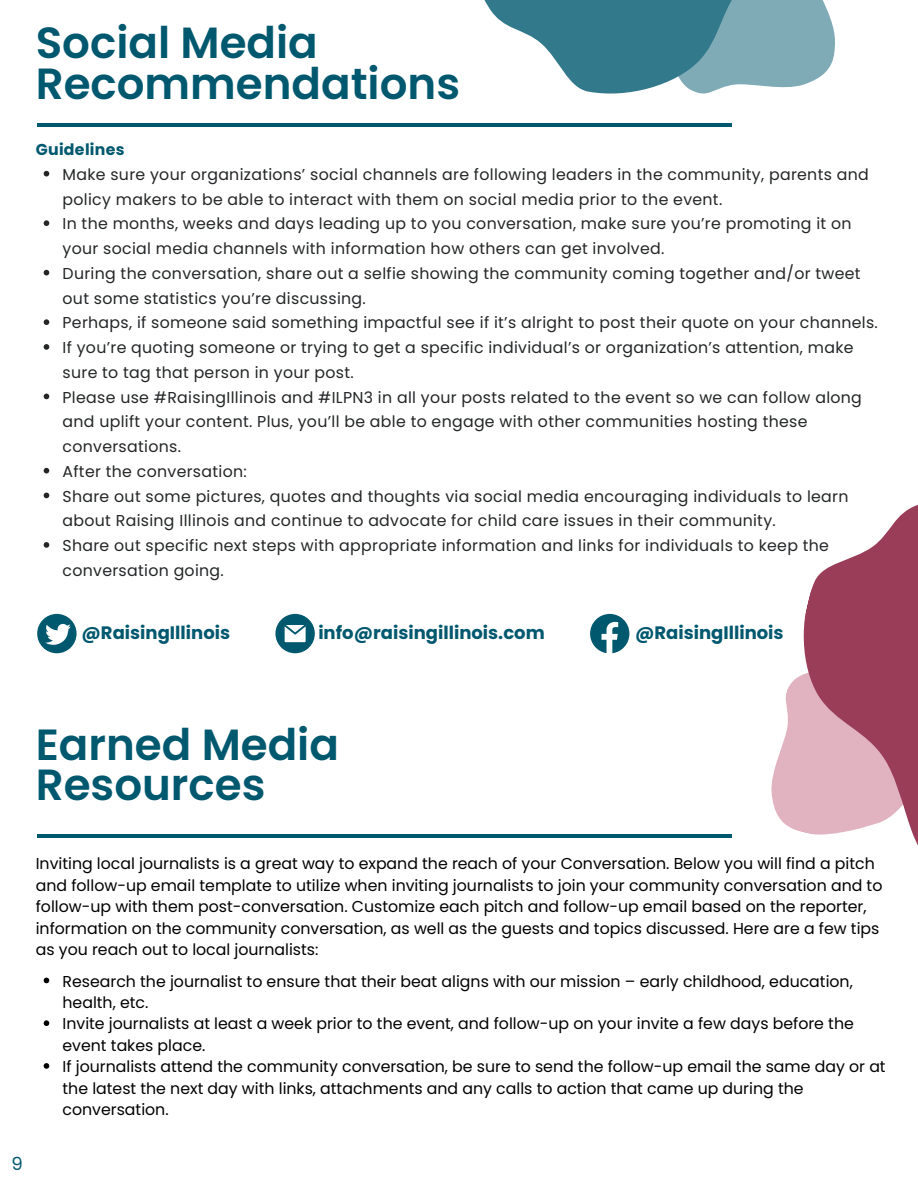
<style>
.page{position:relative;width:918px;height:1188px;background:#fff}
.page>*{position:absolute;margin:0;border:0;box-sizing:border-box;transform-origin:0 0}
.t1{font:600 43.65px/40.5px "Poppins";color:#00586f}
.t2{font:700 18px "Poppins";color:#00586f}
.t3{font:18px "Poppins";color:#00586f}
.t4{font:15.75px/24.8px "Poppins";letter-spacing:.02em;color:#232526}
.t5{font:15.75px/21.3px "Poppins";color:#000}
.t6{font:700 15.75px "Poppins";letter-spacing:.02em;color:#00586f}
</style>
<div class="page">
<hr style="left:37px;top:124px;width:694px;height:3px;background:#00586f">
<svg style="left:484px;top:0;width:351px;height:94px"></svg>
<svg style="left:44px;top:171px;width:5px;height:5px"></svg>
<svg style="left:44px;top:220px;width:5px;height:6px"></svg>
<svg style="left:44px;top:270px;width:5px;height:5px"></svg>
<svg style="left:44px;top:319px;width:5px;height:6px"></svg>
<svg style="left:44px;top:344px;width:5px;height:6px"></svg>
<svg style="left:44px;top:394px;width:5px;height:5px"></svg>
<svg style="left:44px;top:468px;width:5px;height:5px"></svg>
<svg style="left:44px;top:493px;width:5px;height:5px"></svg>
<svg style="left:44px;top:542px;width:5px;height:6px"></svg>
<svg style="left:37px;top:614px;width:40px;height:39px"></svg>
<svg style="left:590px;top:614px;width:39px;height:39px"></svg>
<svg style="left:275px;top:614px;width:40px;height:39px"></svg>
<hr style="left:37px;top:834px;width:694px;height:3px;background:#00586f">
<svg style="left:44px;top:978px;width:5px;height:5px"></svg>
<svg style="left:44px;top:1020px;width:5px;height:6px"></svg>
<svg style="left:44px;top:1063px;width:5px;height:6px"></svg>
<svg style="left:771px;top:504px;width:147px;height:342px"></svg>
<p class="t1" style="left:36px;top:22px;width:426px">Social Media<br>Recommendations</p>
<p class="t6" style="left:36px;top:139px;width:90px">Guidelines</p>
<p class="t4" style="left:63px;top:162px;width:808px">Make sure your organizations’ social channels are following leaders in the community, parents and policy makers to be able to interact with them on social media prior to the event.</p>
<p class="t4" style="left:63px;top:211px;width:791px">In the months, weeks and days leading up to you conversation, make sure you’re promoting it on your social media channels with information how others can get involved.</p>
<p class="t4" style="left:63px;top:261px;width:800px">During the conversation, share out a selfie showing the community coming together and/or tweet out some statistics you’re discussing.</p>
<p class="t4" style="left:63px;top:310px;width:817px">Perhaps, if someone said something impactful see if it’s alright to post their quote on your channels.</p>
<p class="t4" style="left:63px;top:335px;width:793px">If you’re quoting someone or trying to get a specific individual’s or organization’s attention, make sure to tag that person in your post.</p>
<p class="t4" style="left:63px;top:385px;width:801px">Please use #RaisingIllinois and #ILPN3 in all your posts related to the event so we can follow along and uplift your content. Plus, you’ll be able to engage with other communities hosting these conversations.</p>
<p class="t4" style="left:63px;top:459px;width:186px">After the conversation:</p>
<p class="t4" style="left:63px;top:484px;width:788px">Share out some pictures, quotes and thoughts via social media encouraging individuals to learn about Raising Illinois and continue to advocate for child care issues in their community.</p>
<p class="t4" style="left:63px;top:533px;width:768px">Share out specific next steps with appropriate information and links for individuals to keep the conversation going.</p>
<p class="t2" style="left:82px;top:620px;width:150px">@RaisingIllinois</p>
<p class="t2" style="left:318px;top:620px;width:228px">info@raisingillinois.com</p>
<p class="t2" style="left:635px;top:620px;width:150px">@RaisingIllinois</p>
<p class="t1" style="left:36px;top:724px;width:305px">Earned Media<br>Resources</p>
<p class="t5" style="left:36px;top:853px;width:848px">Inviting local journalists is a great way to expand the reach of your Conversation. Below you will find a pitch and follow-up email template to utilize when inviting journalists to join your community conversation and to follow-up with them post-conversation. Customize each pitch and follow-up email based on the reporter, information on the community conversation, as well as the guests and topics discussed. Here are a few tips as you reach out to local journalists:</p>
<p class="t5" style="left:63px;top:970px;width:792px">Research the journalist to ensure that their beat aligns with our mission – early childhood, education, health, etc.</p>
<p class="t5" style="left:63px;top:1013px;width:793px">Invite journalists at least a week prior to the event, and follow-up on your invite a few days before the event takes place.</p>
<p class="t5" style="left:63px;top:1056px;width:825px">If journalists attend the community conversation, be sure to send the follow-up email the same day or at the latest the next day with links, attachments and any calls to action that came up during the conversation.</p>
<p class="t3" style="left:11px;top:1151px;width:13px">9</p>
</div>
